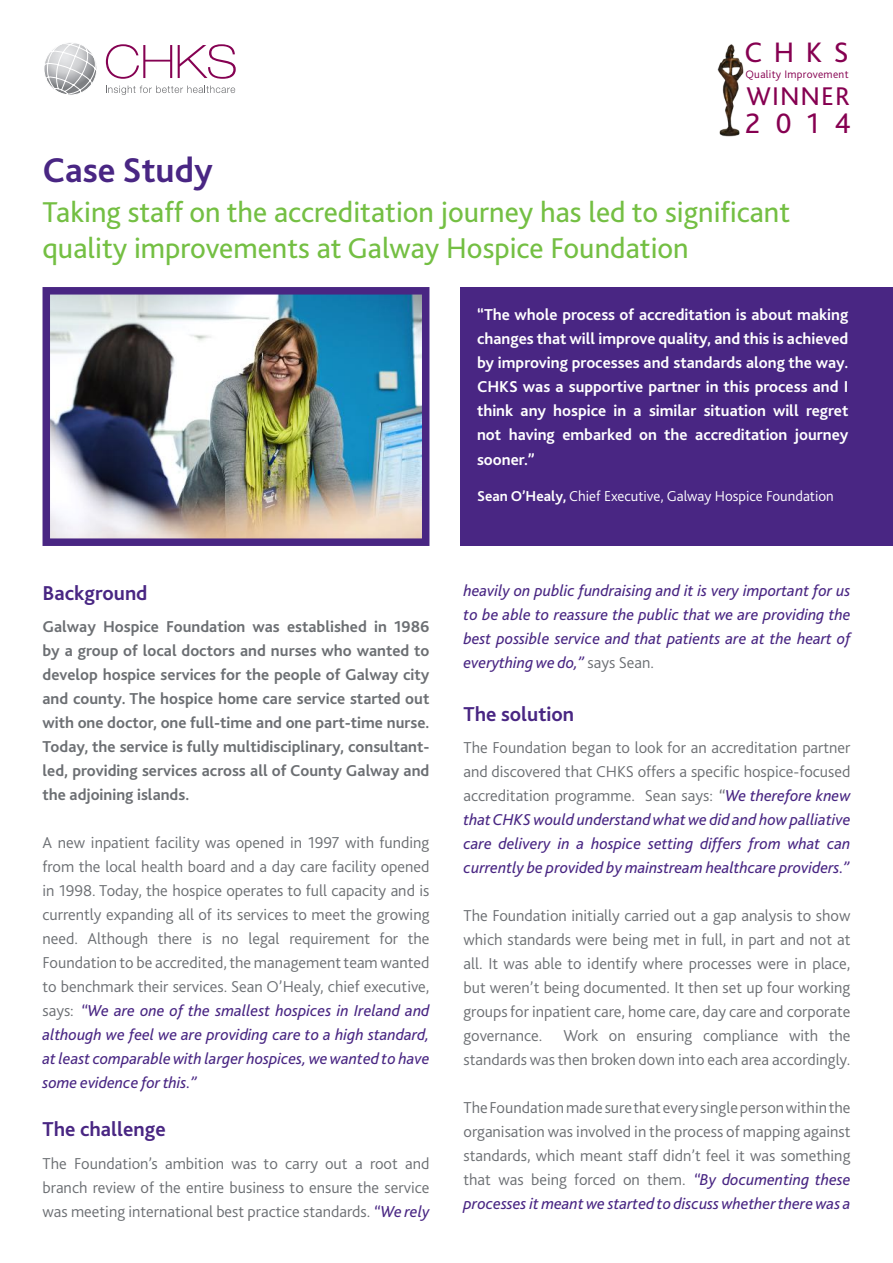
<style>
.page{position:relative;width:893px;height:1263px;background:#fff}
.page>*{position:absolute;margin:0;border:0;box-sizing:border-box;transform-origin:0 0}
.t1{font:700 36px "Bliss 2";color:#492683}
.t2{font:30px/36px "Bliss 2";color:#74bf43}
.t3{font:29.55px "Bliss 2";letter-spacing:.45em;color:#860051}
.t4{font:26.85px "Bliss 2";letter-spacing:.04em;color:#860051}
.t5{font:700 21px "Bliss 2";color:#492683}
.t6{font:300 16.5px/24px "Bliss 2";color:#6c6f73;text-align:justify}
.t7{font:italic 16.5px/24px "Bliss 2";color:#492683;text-align:justify}
.t8{font:700 16.5px/24px "Bliss 2";color:#6c6f73;text-align:justify}
.t9{font:700 16.5px/24px "Bliss 2";color:#fff;text-align:justify}
.t10{font:300 15px "Bliss 2";color:#fff}
.t11{font:300 11.4px "Bliss 2";letter-spacing:.025em;color:#860051}
.s1{font-weight:400;font-style:italic;color:#492683}
.s2{font-weight:700}
.s3{font-weight:300;font-style:normal;color:#6c6f73}
.s4{color:#6c6f73}
</style>
<div class="page">
<img style="left:52px;top:296px;width:368px;height:241px">
<div style="left:43px;top:287px;width:386px;height:259px;border:8px solid #492683"></div>
<div style="left:460px;top:287px;width:433px;height:259px;background:#492683"></div>
<div style="left:31px;top:36px;width:66px;height:66px;border:1px solid #fff;border-radius:50%"></div>
<svg style="left:44px;top:43px;width:53px;height:52px"></svg>
<svg style="left:106px;top:44px;width:66px;height:35px"></svg>
<svg style="left:178px;top:44px;width:58px;height:35px"></svg>
<svg style="left:106px;top:86px;width:129px;height:9px"></svg>
<img style="left:717px;top:44px;width:27px;height:93px">
<h3 class="t3" style="left:745px;top:34px;width:105px">CHKS</h3>
<p class="t11" style="left:745px;top:67px;width:105px">Quality Improvement</p>
<h3 class="t4" style="left:746px;top:79px;width:105px">WINNER</h3>
<h3 class="t3" style="left:745px;top:105px;width:107px">2014</h3>
<h1 class="t1" style="left:43px;top:147px;width:172px">Case Study</h1>
<h2 class="t2" style="left:43px;top:193px;width:749px">Taking staff on the accreditation journey has led to significant quality improvements at Galway Hospice Foundation</h2>
<p class="t5" style="left:43px;top:580px;width:107px">Background</p>
<p class="t8" style="left:43px;top:614px;width:388px">Galway Hospice Foundation was established in 1986 by a group of local doctors and nurses who wanted to develop hospice services for the people of Galway city and county. The hospice home care service started out with one doctor, one full-time and one part-time nurse.<br>Today, the service is fully multidisciplinary, consultant&shy;led, providing services across all of County Galway and the adjoining islands.</p>
<p class="t6" style="left:43px;top:830px;width:388px">A new inpatient facility was opened in 1997 with funding from the local health board and a day care facility opened in 1998. Today, the hospice operates to full capacity and is currently expanding all of its services to meet the growing need. Although there is no legal requirement for the Foundation to be accredited, the management team wanted to benchmark their services. Sean O’Healy, chief executive, says: <span class="s1">“We are one of the smallest hospices in Ireland and although we feel we are providing care to a high standard, at least comparable with larger hospices, we wanted to have some evidence for this.”</span></p>
<p class="t5" style="left:43px;top:1116px;width:125px">The challenge</p>
<p class="t6" style="left:43px;top:1151px;width:388px">The Foundation’s ambition was to carry out a root and branch review of the entire business to ensure the service was meeting international best practice standards. <span class="s1">“We rely</span></p>
<p class="t9" style="left:477px;top:302px;width:373px">“The whole process of accreditation is about making changes that will improve quality, and this is achieved by improving processes and standards along the way.<br>CHKS was a supportive partner in this process and I think any hospice in a similar situation will regret not having embarked on the accreditation journey</p>
<p class="t9" style="left:477px;top:447px;width:59px">sooner.”</p>
<p class="t10" style="left:477px;top:487px;width:358px"><span class="s2">Sean O’Healy,</span> Chief Executive, Galway Hospice Foundation</p>
<p class="t7" style="left:463px;top:578px;width:388px">heavily on public fundraising and it is very important for us to be able to reassure the public that we are providing the best possible service and that patients are at the heart of everything we do,” <span class="s3">says Sean.</span></p>
<p class="t5" style="left:463px;top:701px;width:112px">The solution</p>
<p class="t7" style="left:463px;top:735px;width:388px"><span class="s3">The Foundation began to look for an accreditation partner and discovered that CHKS offers a specific hospice-focused accreditation programme. Sean says:</span> <span class="s4">“</span>We therefore knew that CHKS would understand what we did and how palliative care delivery in a hospice setting differs from what can currently be provided by mainstream healthcare providers.”</p>
<p class="t6" style="left:463px;top:903px;width:388px">The Foundation initially carried out a gap analysis to show which standards were being met in full, in part and not at all. It was able to identify where processes were in place, but weren’t being documented. It then set up four working groups for inpatient care, home care, day care and corporate governance.</p>
<p class="t6" style="left:463px;top:1023px;width:388px;text-align:right">Work on ensuring compliance with the<br>standards was then broken down into each area accordingly.</p>
<p class="t6" style="left:463px;top:1095px;width:388px">The Foundation made sure that every single person within the organisation was involved in the process of mapping against standards, which meant staff didn’t feel it was something that was being forced on them. <span class="s1">“By documenting these processes it meant we started to discuss whether there was a</span></p>
</div>
